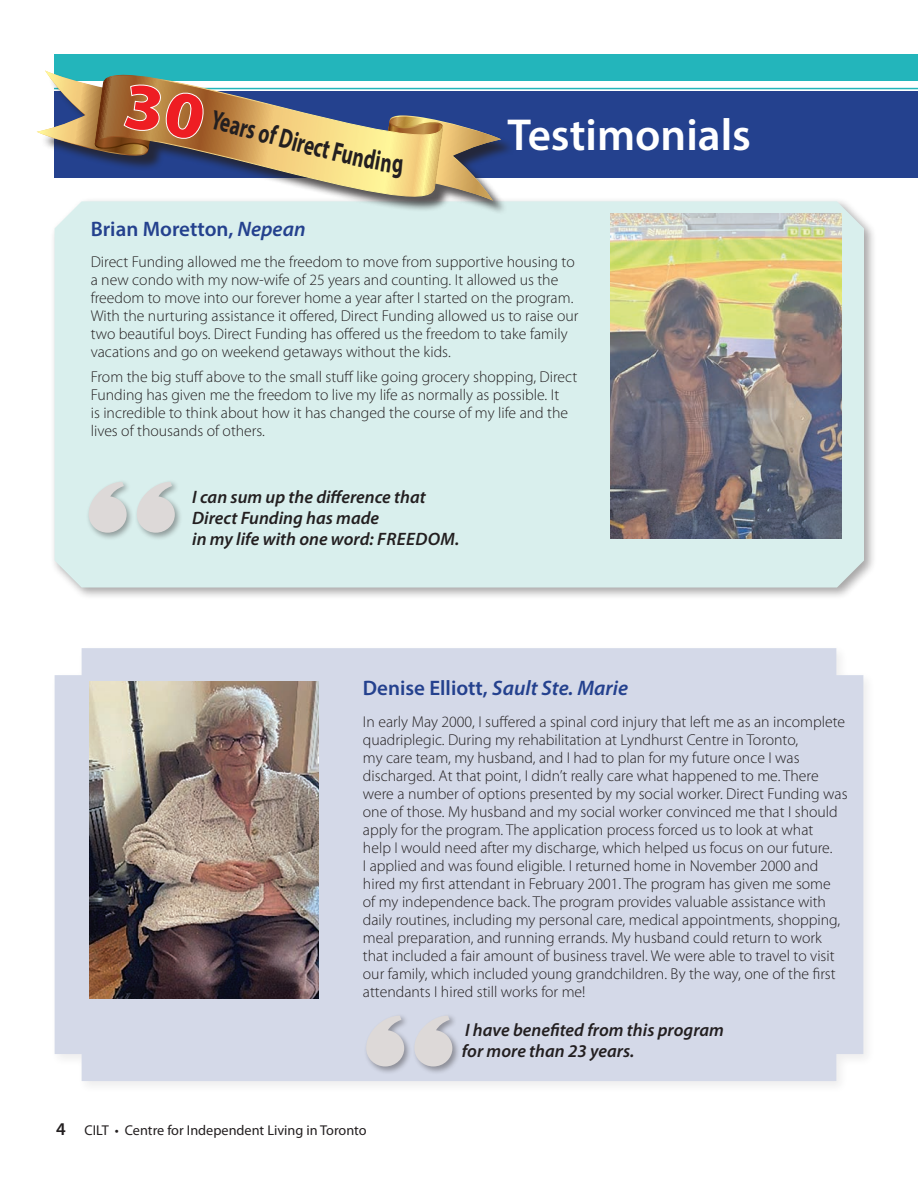
<style>
.page{position:relative;width:918px;height:1188px;background:#fff}
.page>*{position:absolute;margin:0;border:0;box-sizing:border-box;transform-origin:0 0}
.t1{font:600 45px "Myriad Pro";color:#fff}
.t2{font:700 27.6px "Myriad Pro";color:#231f20;scale:.69 1}
.t3{font:600 21px "Myriad Pro";color:#24418e}
.t4{font:italic 600 18px/21px "Myriad Pro";color:#231f20}
.t5{font:600 18px "Myriad Pro";color:#231f20}
.t6{font:300 15.75px/18px "Myriad Pro";color:#231f20}
.t7{font:14.25px "Myriad Pro";color:#231f20}
.s1{font-style:italic}
</style>
<div class="page">
<div style="left:54px;top:54px;width:864px;height:27px;background:#23b5bb"></div>
<hr style="left:54px;top:88px;width:864px;height:1px;background:#23b5bb">
<div style="left:54px;top:91px;width:864px;height:87px;background:#24418e"></div>
<div style="left:50px;top:197px;width:827px;height:403px;background:#231f20;opacity:.4"></div>
<div style="left:55px;top:201px;width:809px;height:387px;background:#d9efed"></div>
<div style="left:86px;top:480px;width:97px;height:61px;background:#231f20;opacity:.4"></div>
<svg style="left:89px;top:482px;width:38px;height:51px"></svg>
<svg style="left:137px;top:482px;width:38px;height:51px"></svg>
<div style="left:50px;top:644px;width:826px;height:450px;background:#231f20;opacity:.4"></div>
<div style="left:55px;top:648px;width:808px;height:433px;background:#d4d9e8"></div>
<div style="left:364px;top:1013px;width:97px;height:62px;background:#231f20;opacity:.4"></div>
<svg style="left:366px;top:1015px;width:38px;height:51px"></svg>
<svg style="left:414px;top:1015px;width:38px;height:51px"></svg>
<div style="left:40px;top:73px;width:476px;height:143px;background:#231f20;opacity:.75"></div>
<svg style="left:94px;top:73px;width:350px;height:155px"></svg>
<img style="left:611px;top:214px;width:230px;height:325px">
<img style="left:89px;top:681px;width:230px;height:318px">
<svg style="left:37px;top:70px;width:188px;height:96px"></svg>
<svg style="left:313px;top:115px;width:188px;height:86px"></svg>
<h2 class="t2" style="left:226px;top:104px;width:142px;rotate:15deg">ears of Dire</h2>
<h2 class="t1" style="left:508px;top:107px;width:245px">Testimonials</h2>
<h3 class="t3" style="left:91px;top:215px;width:216px">Brian Moretton, <span class="s1">Nepean</span></h3>
<p class="t6" style="left:91px;top:253px;width:489px">Direct Funding allowed me the freedom to move from supportive housing to a new condo with my now-wife of 25 years and counting. It allowed us the freedom to move into our forever home a year after I started on the program.<br>With the nurturing assistance it offered, Direct Funding allowed us to raise our two beautiful boys. Direct Funding has offered us the freedom to take family vacations and go on weekend getaways without the kids.</p>
<p class="t6" style="left:91px;top:367px;width:488px">From the big stuff above to the small stuff like going grocery shopping, Direct Funding has given me the freedom to live my life as normally as possible. It<br>is incredible to think about how it has changed the course of my life and the lives of thousands of others.</p>
<p class="t4" style="left:192px;top:486px;width:269px">I can sum up the difference that<br>Direct Funding has made<br>in my life with one word: FREEDOM.</p>
<h3 class="t3" style="left:363px;top:675px;width:267px">Denise Elliott, <span class="s1">Sault Ste. Marie</span></h3>
<p class="t6" style="left:363px;top:712px;width:486px">In early May 2000, I suffered a spinal cord injury that left me as an incomplete quadriplegic. During my rehabilitation at Lyndhurst Centre in Toronto,<br>my care team, my husband, and I had to plan for my future once I was discharged. At that point, I didn’t really care what happened to me. There were a number of options presented by my social worker. Direct Funding was one of those. My husband and my social worker convinced me that I should apply for the program. The application process forced us to look at what<br>help I would need after my discharge, which helped us focus on our future.<br>I applied and was found eligible. I returned home in November 2000 and hired my first attendant in February 2001. The program has given me some<br>of my independence back. The program provides valuable assistance with daily routines, including my personal care, medical appointments, shopping, meal preparation, and running errands. My husband could return to work that included a fair amount of business travel. We were able to travel to visit our family, which included young grandchildren. By the way, one of the first attendants I hired still works for me!</p>
<p class="t4" style="left:462px;top:1019px;width:264px">I have benefited from this program for more than 23 years.</p>
<p class="t5" style="left:56px;top:1117px;width:11px">4</p>
<p class="t7" style="left:85px;top:1121px;width:284px">CILT • Centre for Independent Living in Toronto</p>
</div>
